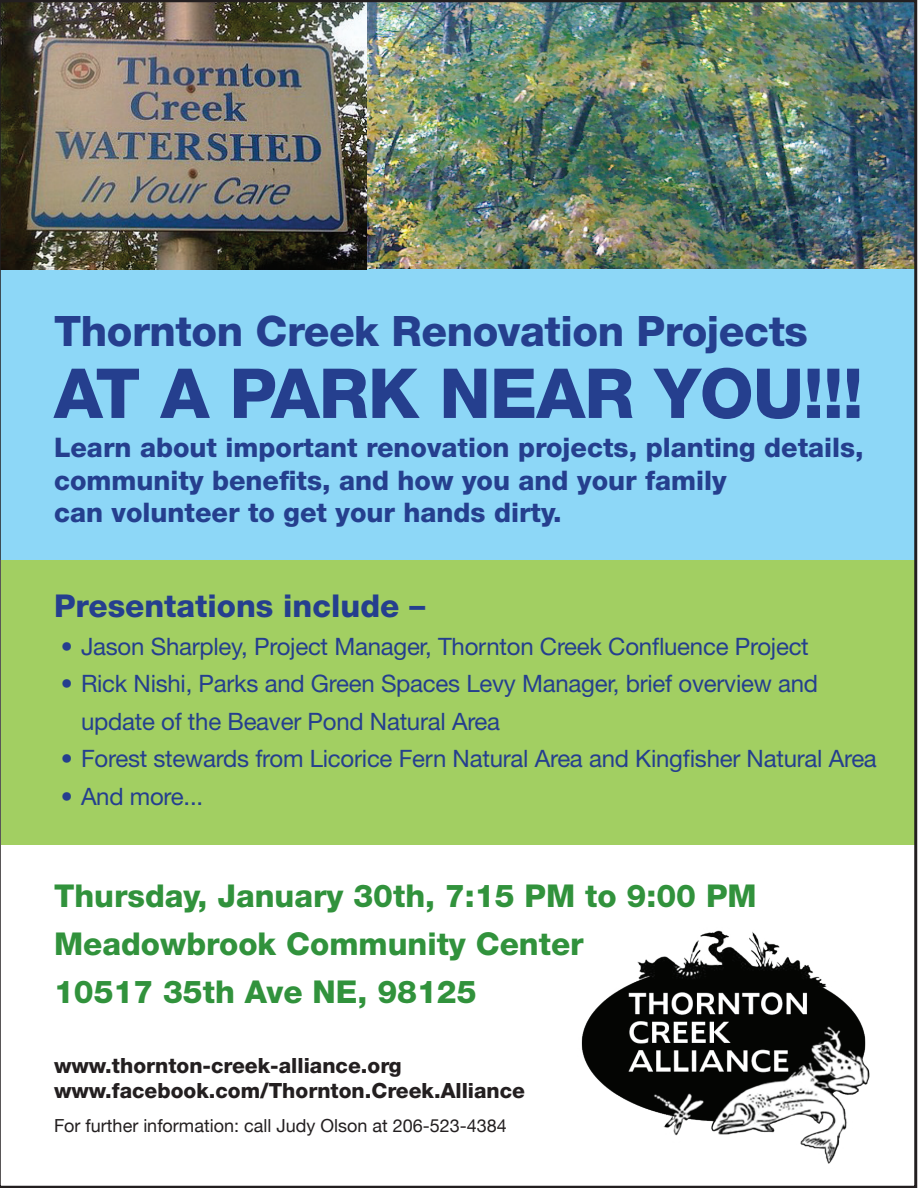
<style>
.page{position:relative;width:918px;height:1188px;background:#fff}
.page>*{position:absolute;margin:0;border:0;box-sizing:border-box;transform-origin:0 0}
.t1{font:800 69px "Helvetica Neue";letter-spacing:-.01em;color:#253f8e}
.t2{font:800 42px "Helvetica Neue";letter-spacing:-.01em;color:#253f8e}
.t3{font:800 31.5px/48px "Helvetica Neue";color:#31923c}
.t4{font:800 31.5px "Helvetica Neue";color:#253f8e}
.t5{font:800 27px/32.4px "Helvetica Neue";color:#253f8e}
.t6{font:24px/37.5px "Helvetica Neue";letter-spacing:-.01em;color:#253f8e}
.t7{font:800 21px/25.2px "Helvetica Neue";color:#231f20}
.t8{font:18px "Helvetica Neue";color:#231f20}
.s1{font-stretch:condensed}
</style>
<div class="page">
<img style="left:0;top:0;width:917px;height:1188px">
<h2 class="t2" style="left:54px;top:306px;width:755px">Thornton Creek Renovation Projects</h2>
<h1 class="t1" style="left:54px;top:352px;width:811px">AT A PARK NEAR YOU!!!</h1>
<p class="t5" style="left:54px;top:431px;width:811px">Learn about important renovation projects, planting details, community benefits, and how you and your family<br>can volunteer to get your hands dirty.</p>
<h3 class="t4" style="left:54px;top:587px;width:373px">Presentations include <span class="s1">–</span></h3>
<p class="t6" style="left:61px;top:627px;width:750px">• Jason Sharpley, Project Manager, Thornton Creek Confluence Project</p>
<p class="t6" style="left:81px;top:664px;width:739px;text-indent:-20px">• Rick Nishi, Parks and Green Spaces Levy Manager, brief overview and update of the Beaver Pond Natural Area</p>
<p class="t6" style="left:61px;top:739px;width:818px">• Forest stewards from Licorice Fern Natural Area and Kingfisher Natural Area</p>
<p class="t6" style="left:61px;top:777px;width:144px">• And more...</p>
<h3 class="t3" style="left:54px;top:871px;width:704px">Thursday, January 30th, 7:15 PM to 9:00 PM<br>Meadowbrook Community Center<br>10517 35th Ave NE, 98125</h3>
<p class="t7" style="left:54px;top:1053px;width:473px">www.thornton-creek-alliance.org www.facebook.com/Thornton.Creek.Alliance</p>
<p class="t8" style="left:54px;top:1113px;width:454px">For further information: call Judy Olson at 206-523-4384</p>
</div>
